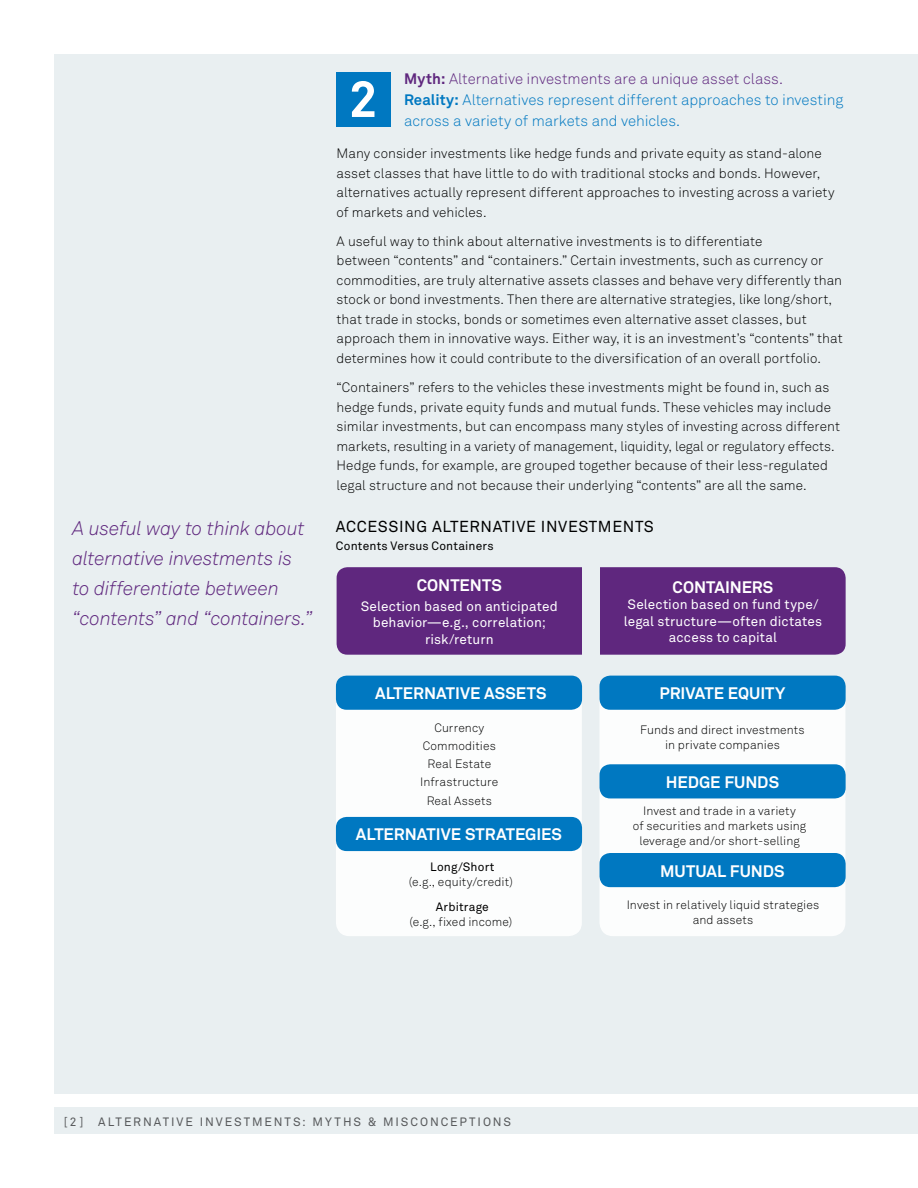
<style>
.page{position:relative;width:918px;height:1188px;background:#fff}
.page>*{position:absolute;margin:0;border:0;box-sizing:border-box;transform-origin:0 0}
.t1{font:700 50.7px "Akkurat Pro";color:#fff}
.t2{font:italic 19.5px/30px "Akkurat Light Pro";letter-spacing:-.015em;color:#5f277e}
.t3{font:700 16.5px "Akkurat Pro";color:#fff}
.t4{font:15.75px "Akkurat Pro";letter-spacing:.04em;color:#000}
.t5{font:15px/21px "Akkurat Light Pro";color:#0078c1}
.t6{font:13.5px/19.5px "Akkurat Light Pro";letter-spacing:.005em;color:#000}
.t7{font:13.5px/16.5px "Akkurat Pro";letter-spacing:.01em;color:#fff;text-align:center}
.t8{font:12px/15px "Akkurat Light Pro";letter-spacing:.01em;color:#000;text-align:center}
.t9{font:12px "Akkurat Pro";letter-spacing:.165em;color:#57595b}
.t10{font:12px "Akkurat Pro";letter-spacing:.015em;color:#000}
.s1{font-family:"Akkurat Pro";font-weight:700;color:#5f277e}
.s2{color:#5f277e}
.s3{font-family:"Akkurat Pro";font-weight:700}
</style>
<div class="page">
<div style="left:54px;top:54px;width:864px;height:1040px;background:#e9eff1"></div>
<div style="left:54px;top:1107px;width:864px;height:27px;background:#e9eff1"></div>
<div style="left:336px;top:72px;width:55px;height:55px;background:#0078c1"></div>
<div style="left:336px;top:702px;width:246px;height:234px;background:#fcfdfd"></div>
<div style="left:600px;top:702px;width:245px;height:234px;background:#fcfdfd"></div>
<div style="left:600px;top:676px;width:246px;height:34px;background:#0078c1;border-radius:11px"></div>
<div style="left:600px;top:764px;width:246px;height:34px;background:#0078c1;border-radius:11px"></div>
<div style="left:600px;top:853px;width:246px;height:34px;background:#0078c1;border-radius:11px"></div>
<div style="left:336px;top:676px;width:246px;height:34px;background:#0078c1;border-radius:11px"></div>
<div style="left:336px;top:817px;width:246px;height:34px;background:#0078c1;border-radius:11px"></div>
<div style="left:337px;top:567px;width:509px;height:88px;background:#5f277e;border-radius:11px"></div>
<div style="left:582px;top:558px;width:18px;height:118px;background:#e9eff1"></div>
<h2 class="t2" style="left:72px;top:514px;width:242px">A useful way to think about alternative investments is to differentiate between “contents” and “containers.”</h2>
<p class="t5" style="left:404px;top:68px;width:441px"><span class="s1">Myth:</span> <span class="s2">Alternative investments are a unique asset class.<br></span><span class="s3">Reality:</span> Alternatives represent different approaches to investing across a variety of markets and vehicles.</p>
<p class="t6" style="left:337px;top:144px;width:499px">Many consider investments like hedge funds and private equity as stand-alone asset classes that have little to do with traditional stocks and bonds. However, alternatives actually represent different approaches to investing across a variety of markets and vehicles.</p>
<p class="t6" style="left:337px;top:232px;width:508px">A useful way to think about alternative investments is to differentiate<br>between “contents” and “containers.” Certain investments, such as currency or commodities, are truly alternative assets classes and behave very differently than stock or bond investments. Then there are alternative strategies, like long/short, that trade in stocks, bonds or sometimes even alternative asset classes, but approach them in innovative ways. Either way, it is an investment’s “contents” that determines how it could contribute to the diversification of an overall portfolio.</p>
<p class="t6" style="left:337px;top:378px;width:505px">“Containers” refers to the vehicles these investments might be found in, such as hedge funds, private equity funds and mutual funds. These vehicles may include similar investments, but can encompass many styles of investing across different markets, resulting in a variety of management, liquidity, legal or regulatory effects.<br>Hedge funds, for example, are grouped together because of their less-regulated legal structure and not because their underlying “contents” are all the same.</p>
<h1 class="t1" style="left:349px;top:68px;width:30px">2</h1>
<p class="t4" style="left:336px;top:518px;width:319px">ACCESSING ALTERNATIVE INVESTMENTS</p>
<p class="t10" style="left:336px;top:539px;width:159px">Contents Versus Containers</p>
<p class="t3" style="left:417px;top:575px;width:87px">CONTENTS</p>
<p class="t7" style="left:361px;top:598px;width:198px">Selection based on anticipated behavior—e.g., correlation; risk/return</p>
<p class="t3" style="left:375px;top:683px;width:173px">ALTERNATIVE ASSETS</p>
<p class="t8" style="left:420px;top:718px;width:80px;line-height:18.3px">Currency<br>Commodities<br>Real Estate<br>Infrastructure<br>Real Assets</p>
<p class="t3" style="left:356px;top:824px;width:208px">ALTERNATIVE STRATEGIES</p>
<p class="t10" style="left:430px;top:860px;width:66px">Long/Short</p>
<p class="t8" style="left:409px;top:874px;width:105px">(e.g., equity/credit)</p>
<p class="t10" style="left:436px;top:900px;width:55px">Arbitrage</p>
<p class="t8" style="left:409px;top:914px;width:104px">(e.g., fixed income)</p>
<p class="t3" style="left:673px;top:577px;width:102px">CONTAINERS</p>
<p class="t7" style="left:624px;top:597px;width:200px">Selection based on fund type/ legal structure—often dictates access to capital</p>
<p class="t3" style="left:659px;top:683px;width:128px">PRIVATE EQUITY</p>
<p class="t8" style="left:640px;top:722px;width:166px">Funds and direct investments in private companies</p>
<p class="t3" style="left:666px;top:772px;width:115px">HEDGE FUNDS</p>
<p class="t8" style="left:633px;top:804px;width:175px">Invest and trade in a variety<br>of securities and markets using leverage and/or short-selling</p>
<p class="t3" style="left:660px;top:860px;width:126px">MUTUAL FUNDS</p>
<p class="t8" style="left:627px;top:897px;width:194px">Invest in relatively liquid strategies and assets</p>
<p class="t9" style="left:64px;top:1115px;width:449px">[2 ] ALTERNATIVE INVESTMENTS: MYTHS &amp; MISCONCEPTIONS</p>
</div>
